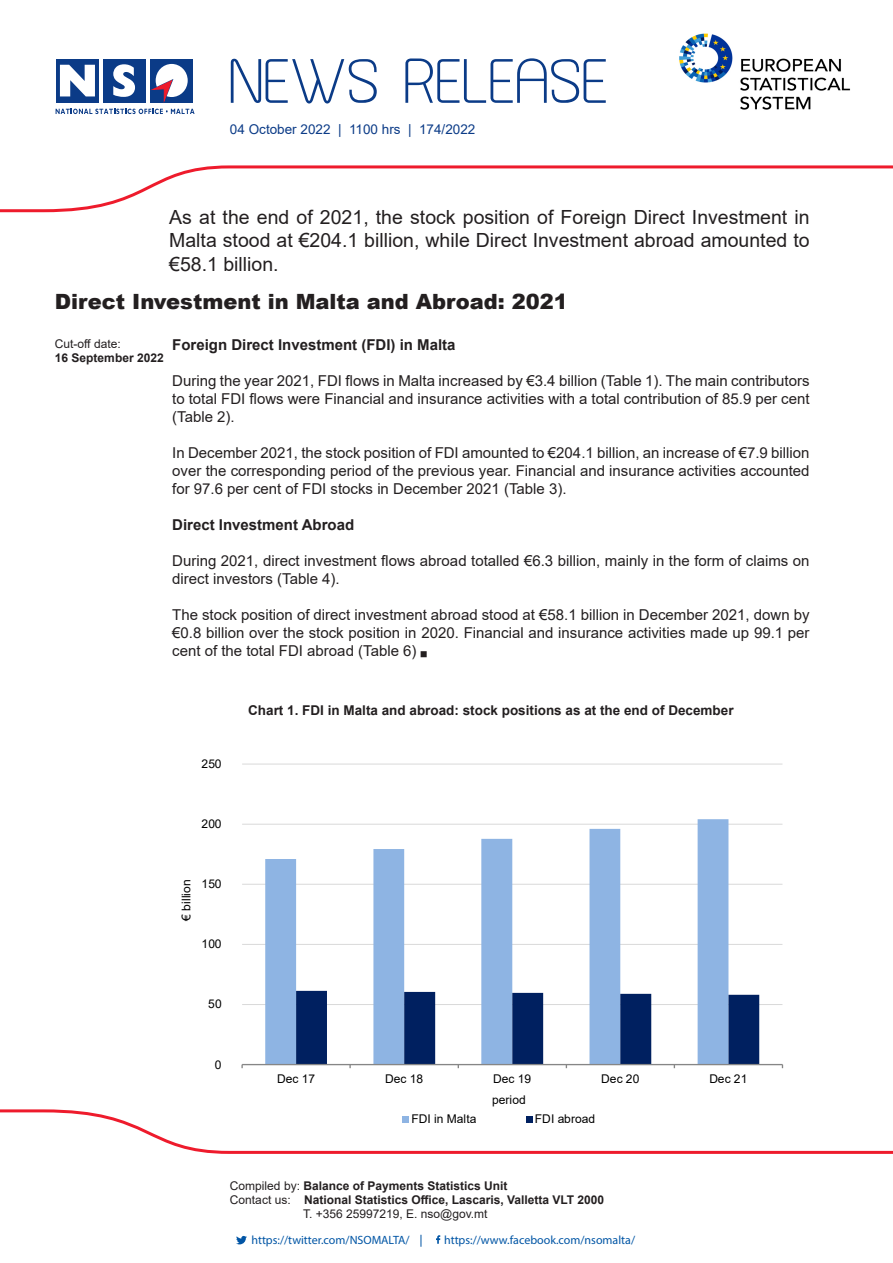
<style>
.page{position:relative;width:893px;height:1263px;background:#fff}
.page>*{position:absolute;margin:0;border:0;box-sizing:border-box;transform-origin:0 0}
.t1{font:900 21px "Arial";color:#231f20}
.t2{font:19.5px/23.4px "Arial";color:#231f20;text-align:justify}
.t3{font:15px/18px "Arial";color:#231f20;text-align:justify}
.t4{font:700 15px "Arial";color:#231f20}
.t5{font:700 13.5px "Arial";color:#231f20}
.t6{font:13.5px "Arial";color:#0b3b87}
.t7{font:700 12px "Arial";color:#231f20}
.t8{font:12px/15px "Arial";letter-spacing:-.03em;color:#231f20}
.t9{font:12px "Arial";color:#000}
.t10{font:12px "Myriad Pro";color:#0155a5}
.t11{font:12px "Arial";color:#231f20}
.s1{font-weight:400}
</style>
<div class="page">
<div style="left:56px;top:59px;width:43px;height:44px;background:#0b3b87"></div>
<div style="left:150px;top:59px;width:43px;height:44px;background:#0b3b87"></div>
<div style="left:103px;top:59px;width:43px;height:44px;background:#0b3b87"></div>
<svg style="left:60px;top:65px;width:35px;height:31px"></svg>
<svg style="left:113px;top:64px;width:22px;height:33px"></svg>
<svg style="left:152px;top:64px;width:36px;height:37px"></svg>
<svg style="left:56px;top:109px;width:139px;height:5px"></svg>
<svg style="left:231px;top:58px;width:375px;height:46px"></svg>
<svg style="left:0;top:165px;width:893px;height:48px"></svg>
<img style="left:679px;top:33px;width:172px;height:77px">
<svg style="left:236px;top:1236px;width:11px;height:8px"></svg>
<svg style="left:421px;top:1235px;width:1px;height:12px"></svg>
<svg style="left:436px;top:1235px;width:4px;height:9px"></svg>
<hr style="left:242px;top:1004px;width:540px;height:1px;background:#d9d9d9">
<hr style="left:242px;top:944px;width:540px;height:1px;background:#d9d9d9">
<hr style="left:242px;top:884px;width:540px;height:1px;background:#d9d9d9">
<hr style="left:242px;top:824px;width:540px;height:1px;background:#d9d9d9">
<hr style="left:242px;top:763px;width:540px;height:1px;background:#d9d9d9">
<svg style="left:265px;top:819px;width:463px;height:245px"></svg>
<hr style="left:242px;top:1064px;width:540px;height:1px;background:#868686">
<svg style="left:296px;top:991px;width:463px;height:77px"></svg>
<svg style="left:0;top:1109px;width:893px;height:45px"></svg>
<p class="t6" style="left:230px;top:120px;width:247px">04 October 2022 | 1100 hrs | 174/2022</p>
<p class="t2" style="left:169px;top:205px;width:642px">As at the end of 2021, the stock position of Foreign Direct Investment in Malta stood at €204.1 billion, while Direct Investment abroad amounted to €58.1 billion.</p>
<p class="t1" style="left:55px;top:287px;width:514px">Direct Investment in Malta and Abroad: 2021</p>
<p class="t4" style="left:172px;top:334px;width:285px">Foreign Direct Investment (FDI) in Malta</p>
<p class="t3" style="left:172px;top:372px;width:639px">During the year 2021, FDI flows in Malta increased by €3.4 billion (Table 1). The main contributors to total FDI flows were Financial and insurance activities with a total contribution of 85.9 per cent (Table 2).</p>
<p class="t3" style="left:172px;top:444px;width:639px">In December 2021, the stock position of FDI amounted to €204.1 billion, an increase of €7.9 billion over the corresponding period of the previous year. Financial and insurance activities accounted for 97.6 per cent of FDI stocks in December 2021 (Table 3).</p>
<p class="t4" style="left:172px;top:514px;width:183px">Direct Investment Abroad</p>
<p class="t3" style="left:172px;top:552px;width:639px">During 2021, direct investment flows abroad totalled €6.3 billion, mainly in the form of claims on direct investors (Table 4).</p>
<p class="t3" style="left:172px;top:606px;width:639px">The stock position of direct investment abroad stood at €58.1 billion in December 2021, down by €0.8 billion over the stock position in 2020. Financial and insurance activities made up 99.1 per cent of the total FDI abroad (Table 6)</p>
<p class="t11" style="left:55px;top:336px;width:67px">Cut-off date:</p>
<p class="t7" style="left:55px;top:350px;width:110px">16 September 2022</p>
<p class="t9" style="left:202px;top:755px;width:22px">250</p>
<p class="t9" style="left:202px;top:815px;width:22px">200</p>
<p class="t9" style="left:178px;top:921px;width:43px;rotate:-90deg">€ billion</p>
<p class="t9" style="left:202px;top:876px;width:22px">150</p>
<p class="t9" style="left:202px;top:936px;width:22px">100</p>
<p class="t9" style="left:208px;top:996px;width:15px">50</p>
<p class="t9" style="left:215px;top:1056px;width:8px">0</p>
<p class="t5" style="left:248px;top:700px;width:487px">Chart 1. FDI in Malta and abroad: stock positions as at the end of December</p>
<p class="t9" style="left:277px;top:1070px;width:40px">Dec 17</p>
<p class="t9" style="left:385px;top:1070px;width:40px">Dec 18</p>
<p class="t9" style="left:493px;top:1070px;width:40px">Dec 19</p>
<p class="t9" style="left:601px;top:1070px;width:40px">Dec 20</p>
<p class="t9" style="left:709px;top:1070px;width:40px">Dec 21</p>
<p class="t9" style="left:492px;top:1092px;width:35px">period</p>
<p class="t9" style="left:411px;top:1110px;width:66px">FDI in Malta</p>
<p class="t9" style="left:535px;top:1110px;width:62px">FDI abroad</p>
<p class="t8" style="left:229px;top:1173px;width:348px">Kindly indicate source when quoting from this release.<br>The advance release calendar may be consulted at www.nso.gov.mt</p>
<p class="t7" style="left:230px;top:1177px;width:279px"><span class="s1">Compiled by:</span> Balance of Payments Statistics Unit</p>
<p class="t7" style="left:230px;top:1191px;width:376px"><span class="s1">Contact us:</span> National Statistics Office, Lascaris, Valletta VLT 2000</p>
<p class="t11" style="left:303px;top:1206px;width:186px">T. +356 25997219, E. nso@gov.mt</p>
<p class="t10" style="left:251px;top:1233px;width:160px">https://twitter.com/NSOMALTA/</p>
<p class="t10" style="left:444px;top:1232px;width:193px">https://www.facebook.com/nsomalta/</p>
</div>
